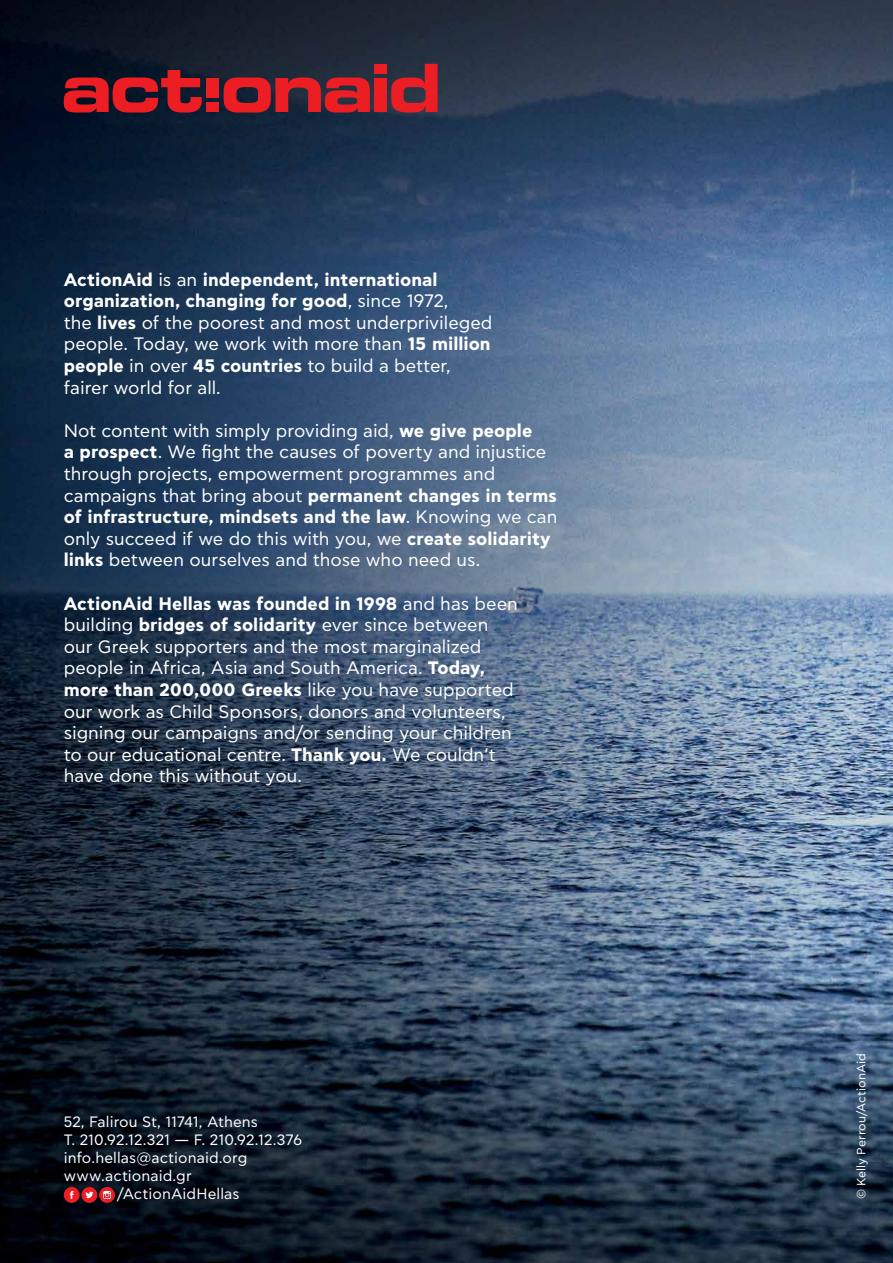
<style>
.page{position:relative;width:893px;height:1263px;background:#fff}
.page>*{position:absolute;margin:0;border:0;box-sizing:border-box;transform-origin:0 0}
.t1{font:18px/21.6px "CF Asty Std";color:#fff}
.t2{font:15px "CF Asty Std";letter-spacing:.005em;color:#fff}
.t3{font:12px "CF Asty Std";letter-spacing:.005em;color:#fff}
.s1{font-weight:700}
</style>
<div class="page">
<img style="left:0;top:0;width:893px;height:1263px">
<div style="left:64px;top:1187px;width:16px;height:16px;background:#ed1d24;border-radius:50%"></div>
<svg style="left:70px;top:1191px;width:4px;height:8px"></svg>
<svg style="left:81px;top:1187px;width:16px;height:16px"></svg>
<svg style="left:85px;top:1192px;width:8px;height:6px"></svg>
<svg style="left:99px;top:1187px;width:16px;height:16px"></svg>
<div style="left:206px;top:102px;width:13px;height:10px;background:#ed1d24"></div>
<div style="left:206px;top:78px;width:13px;height:20px;background:#ed1d24"></div>
<svg style="left:64px;top:70px;width:138px;height:43px;background:#861925"></svg>
<div style="left:374px;top:64px;width:13px;height:10px;background:#ed1d24"></div>
<div style="left:374px;top:78px;width:13px;height:34px;background:#ed1d24"></div>
<svg style="left:391px;top:64px;width:47px;height:49px;background:#9c2631"></svg>
<svg style="left:224px;top:77px;width:146px;height:36px;background:#a4212c"></svg>
<p class="t1" style="left:64px;top:269px;width:430px"><span class="s1">ActionAid</span> is an <span class="s1">independent, international organization, changing for good</span>, since 1972,<br>the <span class="s1">lives</span> of the poorest and most underprivileged people. Today, we work with more than <span class="s1">15 million people</span> in over <span class="s1">45 countries</span> to build a better, fairer world for all.</p>
<p class="t1" style="left:64px;top:420px;width:495px">Not content with simply providing aid, <span class="s1">we give people<br>a prospect</span>. We fight the causes of poverty and injustice through projects, empowerment programmes and campaigns that bring about <span class="s1">permanent changes in terms of infrastructure, mindsets and the law</span>. Knowing we can only succeed if we do this with you, we <span class="s1">create solidarity links</span> between ourselves and those who need us.</p>
<p class="t1" style="left:64px;top:593px;width:456px"><span class="s1">ActionAid Hellas was founded in 1998</span> and has been building <span class="s1">bridges of solidarity</span> ever since between our Greek supporters and the most marginalized people in Africa, Asia and South America. <span class="s1">Today, more than 200,000 Greeks</span> like you have supported our work as Child Sponsors, donors and volunteers, signing our campaigns and/or sending your children to our educational centre. <span class="s1">Thank you.</span> We couldn’t have done this without you.</p>
<p class="t2" style="left:64px;top:1114px;width:196px">52, Falirou St, 11741, Athens</p>
<p class="t2" style="left:64px;top:1132px;width:240px">Τ. 210.92.12.321 ― F. 210.92.12.376</p>
<p class="t2" style="left:64px;top:1150px;width:185px">info.hellas@actionaid.org</p>
<p class="t2" style="left:64px;top:1168px;width:129px">www.actionaid.gr</p>
<p class="t2" style="left:117px;top:1186px;width:124px">/ActionAidHellas</p>
<p class="t3" style="left:854px;top:1199px;width:148px;rotate:-90deg">© Kelly Perrou/ActionAid</p>
</div>
